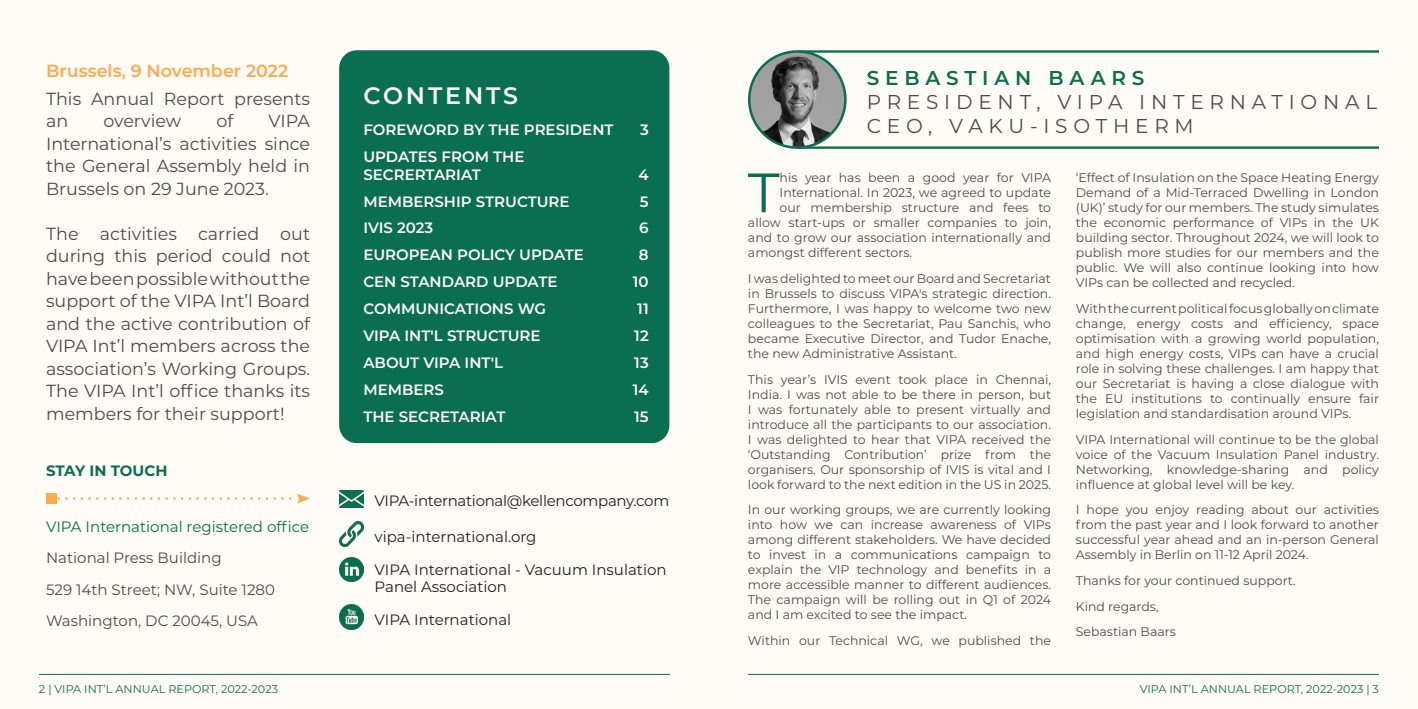
<style>
.page{position:relative;width:1418px;height:709px;background:#fff}
.page>*{position:absolute;margin:0;border:0;box-sizing:border-box;transform-origin:0 0}
.t1{font:55.38px "Montserrat";color:#0a6e50}
.t2{font:600 23.75px "Montserrat";letter-spacing:.12em;color:#fffbf7}
.t3{font:20px "Montserrat";letter-spacing:.29em;color:#4c4c4c}
.t4{font:600 20px "Montserrat";letter-spacing:.29em;color:#0a6e50}
.Heading_2{font:17.5px/22.5px "Montserrat";color:#4c4c4c;text-align:justify}
.Heading_2-2{font:600 17.5px "Montserrat";color:#ffaa4b}
.t5{font:600 15px/18px "Montserrat";color:#fffbf7}
.t6{font:15px/16.5px "Montserrat";color:#231f20}
.t7{font:15px "Montserrat";color:#4c4c4c}
.t8{font:15px "Montserrat";letter-spacing:-.02em;color:#231f20}
.t9{font:15px "Montserrat";color:#0a6e50}
.t10{font:700 15px "Montserrat";letter-spacing:-.005em;color:#0a6e50}
.t11{font:12.5px/15px "Montserrat";color:#4c4c4c;text-align:justify}
.t12{font:11.25px "Montserrat";color:#146e50}
</style>
<div class="page">
<div style="left:0;top:0;width:709px;height:709px;background:#fffbf7"></div>
<hr style="left:39px;top:674px;width:631px;height:1px;background:#146e50">
<div style="left:709px;top:0;width:708px;height:709px;background:#fffbf7"></div>
<hr style="left:748px;top:674px;width:630px;height:1px;background:#146e50">
<div style="left:339px;top:50px;width:330px;height:393px;background:#0a6e50;border-radius:18px"></div>
<hr style="left:798px;top:50px;width:580px;height:3px;background:#0a6e50">
<hr style="left:798px;top:146px;width:580px;height:3px;background:#0a6e50">
<img style="left:749px;top:51px;width:96px;height:97px;border-radius:48px">
<div style="left:748px;top:50px;width:98px;height:99px;border:2px solid #0a6e50;border-radius:50%"></div>
<img style="left:339px;top:557px;width:25px;height:25px">
<img style="left:339px;top:490px;width:25px;height:17px">
<img style="left:339px;top:604px;width:25px;height:25px">
<img style="left:339px;top:521px;width:25px;height:25px">
<div style="left:46px;top:493px;width:10px;height:10px;background:#ffaa4b"></div>
<svg style="left:59px;top:493px;width:251px;height:10px"></svg>
<p class="Heading_2-2" style="left:46px;top:59px;width:244px">Brussels, 9 November 2022</p>
<p class="Heading_2" style="left:46px;top:87px;width:265px">This Annual Report presents an</p>
<p class="Heading_2" style="left:103px;top:109px;width:79px">overview</p>
<p class="Heading_2" style="left:216px;top:109px;width:18px">of</p>
<p class="Heading_2" style="left:46px;top:109px;width:265px;text-indent:222px">VIPA International’s activities since the General Assembly held in Brussels on 29 June 2023.</p>
<p class="Heading_2" style="left:46px;top:222px;width:266px">The activities carried out during this period could not have been possible without the support of the VIPA Int’l Board and the active contribution of VIPA Int’l members across the association’s Working Groups.<br>The VIPA Int’l office thanks its members for their support!</p>
<p class="t10" style="left:46px;top:460px;width:123px">STAY IN TOUCH</p>
<p class="t9" style="left:46px;top:516px;width:265px">VIPA International registered office</p>
<p class="t7" style="left:46px;top:547px;width:177px">National Press Building</p>
<p class="t7" style="left:46px;top:579px;width:230px">529 14th Street; NW, Suite 1280</p>
<p class="t7" style="left:46px;top:610px;width:213px">Washington, DC 20045, USA</p>
<p class="t2" style="left:363px;top:78px;width:156px">CONTENTS</p>
<p class="t5" style="left:363px;top:120px;width:252px">FOREWORD BY THE PRESIDENT</p>
<p class="t5" style="left:363px;top:147px;width:163px">UPDATES FROM THE<br>SECRERTARIAT</p>
<p class="t5" style="left:363px;top:191px;width:208px">MEMBERSHIP STRUCTURE</p>
<p class="t5" style="left:363px;top:218px;width:71px">IVIS 2023</p>
<p class="t5" style="left:363px;top:245px;width:222px">EUROPEAN POLICY UPDATE</p>
<p class="t5" style="left:363px;top:272px;width:195px">CEN STANDARD UPDATE</p>
<p class="t5" style="left:363px;top:299px;width:184px">COMMUNICATIONS WG</p>
<p class="t5" style="left:363px;top:326px;width:179px">VIPA INT'L STRUCTURE</p>
<p class="t5" style="left:363px;top:353px;width:141px">ABOUT VIPA INT'L</p>
<p class="t5" style="left:363px;top:379px;width:82px">MEMBERS</p>
<p class="t5" style="left:363px;top:406px;width:143px">THE SECRETARIAT</p>
<p class="t5" style="left:640px;top:120px;width:10px">3</p>
<p class="t5" style="left:638px;top:165px;width:12px">4</p>
<p class="t5" style="left:640px;top:191px;width:10px">5</p>
<p class="t5" style="left:639px;top:218px;width:11px">6</p>
<p class="t5" style="left:639px;top:245px;width:11px">8</p>
<p class="t5" style="left:633px;top:272px;width:17px">10</p>
<p class="t5" style="left:637px;top:299px;width:13px">11</p>
<p class="t5" style="left:634px;top:326px;width:16px">12</p>
<p class="t5" style="left:634px;top:353px;width:16px">13</p>
<p class="t5" style="left:633px;top:379px;width:17px">14</p>
<p class="t5" style="left:634px;top:406px;width:16px">15</p>
<p class="t8" style="left:374px;top:491px;width:296px">VIPA-international@kellencompany.com</p>
<p class="t6" style="left:374px;top:528px;width:163px">vipa-international.org</p>
<p class="t6" style="left:374px;top:561px;width:293px">VIPA International - Vacuum Insulation<br>Panel Association</p>
<p class="t6" style="left:374px;top:610px;width:138px">VIPA International</p>
<p class="t4" style="left:866px;top:64px;width:279px">SEBASTIAN BAARS</p>
<p class="t3" style="left:866px;top:88px;width:512px">PRESIDENT, VIPA INTERNATIONAL</p>
<p class="t3" style="left:866px;top:112px;width:328px">CEO, VAKU-ISOTHERM</p>
<p class="t1" style="left:747px;top:154px;width:33px">T</p>
<p class="t11" style="left:779px;top:170px;width:273px">his year has been a good year for VIPA</p>
<p class="t11" style="left:779px;top:185px;width:273px">International. In 2023, we agreed to update</p>
<p class="t11" style="left:779px;top:200px;width:273px">our membership structure and fees to</p>
<p class="t11" style="left:748px;top:215px;width:304px">allow start-ups or smaller companies to join,</p>
<p class="t11" style="left:748px;top:230px;width:304px">and to grow our association internationally and</p>
<p class="t11" style="left:748px;top:245px;width:166px">amongst different sectors.</p>
<p class="t11" style="left:748px;top:270px;width:304px">I was delighted to meet our Board and Secretariat in Brussels to discuss VIPA's strategic direction.<br>Furthermore, I was happy to welcome two new colleagues to the Secretariat, Pau Sanchis, who became Executive Director, and Tudor Enache, the new Administrative Assistant.</p>
<p class="t11" style="left:748px;top:371px;width:304px">This year’s IVIS event took place in Chennai, India. I was not able to be there in person, but I was fortunately able to present virtually and introduce all the participants to our association.<br>I was delighted to hear that VIPA received the ‘Outstanding Contribution’ prize from the organisers. Our sponsorship of IVIS is vital and I look forward to the next edition in the US in 2025.</p>
<p class="t11" style="left:748px;top:502px;width:304px">In our working groups, we are currently looking into how we can increase awareness of VIPs among different stakeholders. We have decided to invest in a communications campaign to explain the VIP technology and benefits in a more accessible manner to different audiences.<br>The campaign will be rolling out in Q1 of 2024 and I am excited to see the impact.</p>
<p class="t11" style="left:748px;top:632px;width:304px">Within our Technical WG, we published the</p>
<p class="t11" style="left:1075px;top:170px;width:304px">‘Effect of Insulation on the Space Heating Energy Demand of a Mid-Terraced Dwelling in London (UK)’ study for our members. The study simulates the economic performance of VIPs in the UK building sector. Throughout 2024, we will look to publish more studies for our members and the public. We will also continue looking into how VIPs can be collected and recycled.</p>
<p class="t11" style="left:1075px;top:300px;width:304px">With the current political focus globally on climate change, energy costs and efficiency, space optimisation with a growing world population, and high energy costs, VIPs can have a crucial role in solving these challenges. I am happy that our Secretariat is having a close dialogue with the EU institutions to continually ensure fair legislation and standardisation around VIPs.</p>
<p class="t11" style="left:1075px;top:431px;width:304px">VIPA International will continue to be the global voice of the Vacuum Insulation Panel industry.<br>Networking, knowledge-sharing and policy influence at global level will be key.</p>
<p class="t11" style="left:1075px;top:502px;width:304px">I hope you enjoy reading about our activities from the past year and I look forward to another successful year ahead and an in-person General Assembly in Berlin on 11-12 April 2024.</p>
<p class="t11" style="left:1075px;top:572px;width:221px">Thanks for your continued support.</p>
<p class="t11" style="left:1075px;top:598px;width:84px">Kind regards,</p>
<p class="t11" style="left:1075px;top:624px;width:101px">Sebastian Baars</p>
<p class="t12" style="left:39px;top:681px;width:241px">2 | VIPA INT’L ANNUAL REPORT, 2022-2023</p>
<p class="t12" style="left:1139px;top:681px;width:241px">VIPA INT’L ANNUAL REPORT, 2022-2023 | 3</p>
</div>
